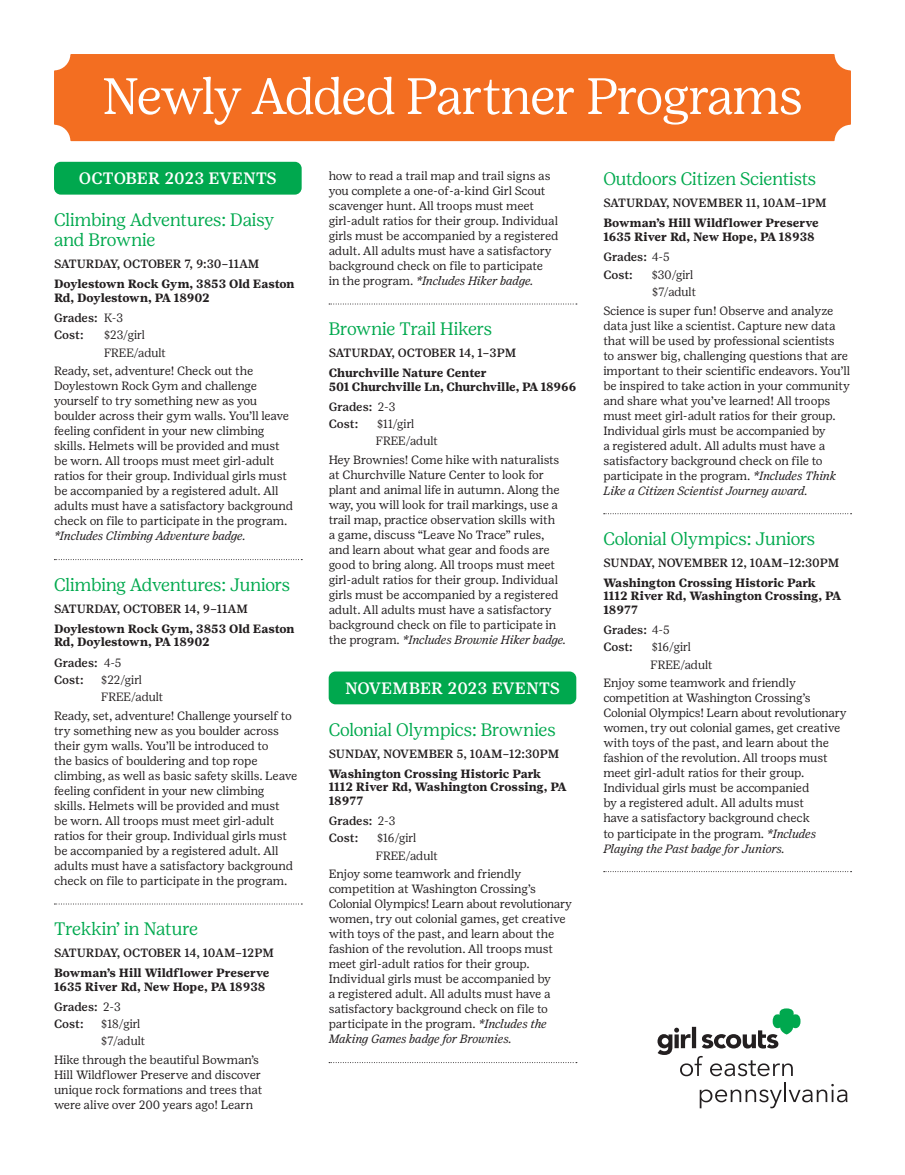
<style>
.page{position:relative;width:905px;height:1175px;background:#fff}
.page>*{position:absolute;margin:0;border:0;box-sizing:border-box;transform-origin:0 0}
.Master_Page_Text{font:300 51px "Girl Scout Display";letter-spacing:-.015em;color:#fff}
.PROGRAM_Event_Title{font:300 18px/20.2px "Girl Scout Display";color:#00a94e}
.PROGRAM_Entering_Grades{font:500 16.5px "Girl Scout Text";color:#fff}
.PROGRAM_Details_copy{font:12px/15px "Girl Scout Text";letter-spacing:-.015em;color:#231f20}
.PROGRAM_Details_-_no_line_copy{font:12px/15px "Girl Scout Text";letter-spacing:-.01em;color:#231f20}
.PROGRAM_Details{font:12px/15px "Girl Scout Text";letter-spacing:-.01em;color:#231f20}
.PROGRAM_Event_Title-2{font:700 12px/13.5px "Girl Scout Text";color:#231f20}
.PROGRAM_Event_Title-3{font:500 12px "Girl Scout Text";letter-spacing:-.01em;color:#231f20}
.PROGRAM_Cost___Grade{font:300 12px "Girl Scout Display";color:#231f20}
.PROGRAM_Cost___Grade-2{font:500 12px "Girl Scout Text";letter-spacing:-.01em;color:#231f20}
.PROGRAM_location{font:700 12px/13.5px "Girl Scout Text";letter-spacing:-.005em;color:#231f20}
.s1{font-family:"Girl Scout Display";font-weight:300}
.s2{font-style:italic}
</style>
<div class="page">
<div style="left:54px;top:54px;width:796px;height:87px;background:#f36e21"></div>
<div style="left:54px;top:162px;width:248px;height:33px;background:#00a84e;border-radius:7px"></div>
<svg style="left:54px;top:559px;width:248px;height:1px"></svg>
<svg style="left:54px;top:903px;width:248px;height:1px"></svg>
<svg style="left:329px;top:304px;width:248px;height:1px"></svg>
<div style="left:328px;top:671px;width:248px;height:33px;background:#00a84e;border-radius:7px"></div>
<svg style="left:329px;top:1062px;width:248px;height:1px"></svg>
<svg style="left:603px;top:513px;width:248px;height:1px"></svg>
<svg style="left:603px;top:871px;width:248px;height:1px"></svg>
<svg style="left:657px;top:1008px;width:143px;height:68px"></svg>
<svg style="left:699px;top:1089px;width:82px;height:19px"></svg>
<hr style="left:784px;top:1082px;width:2px;height:20px;background:#231f20">
<svg style="left:788px;top:1083px;width:59px;height:19px"></svg>
<p class="Master_Page_Text" style="left:102px;top:65px;width:701px">Newly Added Partner Programs</p>
<p class="PROGRAM_Entering_Grades" style="left:79px;top:168px;width:199px">OCTOBER 2023 EVENTS</p>
<p class="PROGRAM_Event_Title" style="left:54px;top:209px;width:222px">Climbing Adventures: Daisy and Brownie</p>
<p class="PROGRAM_Event_Title-3" style="left:54px;top:257px;width:207px">SATURDAY, OCTOBER 7, 9:30–11AM</p>
<p class="PROGRAM_location" style="left:54px;top:277px;width:242px">Doylestown Rock Gym, 3853 Old Easton<br>Rd, Doylestown, PA 18902</p>
<p class="PROGRAM_Cost___Grade-2" style="left:54px;top:311px;width:70px">Grades: <span class="s1">K-3</span></p>
<p class="PROGRAM_Cost___Grade-2" style="left:54px;top:328px;width:31px">Cost:</p>
<p class="PROGRAM_Cost___Grade" style="left:104px;top:328px;width:42px">$23/girl</p>
<p class="PROGRAM_Cost___Grade" style="left:104px;top:345px;width:63px">FREE/adult</p>
<p class="PROGRAM_Details" style="left:54px;top:363px;width:240px">Ready, set, adventure! Check out the Doylestown Rock Gym and challenge yourself to try something new as you boulder across their gym walls. You’ll leave feeling confident in your new climbing skills. Helmets will be provided and must be worn. All troops must meet girl-adult ratios for their group. Individual girls must be accompanied by a registered adult. All adults must have a satisfactory background check on file to participate in the program. <span class="s2">*Includes Climbing Adventure badge.</span></p>
<p class="PROGRAM_Event_Title" style="left:54px;top:574px;width:237px">Climbing Adventures: Juniors</p>
<p class="PROGRAM_Event_Title-3" style="left:54px;top:601px;width:195px">SATURDAY, OCTOBER 14, 9–11AM</p>
<p class="PROGRAM_location" style="left:54px;top:622px;width:242px">Doylestown Rock Gym, 3853 Old Easton<br>Rd, Doylestown, PA 18902</p>
<p class="PROGRAM_Cost___Grade-2" style="left:54px;top:655px;width:69px">Grades: <span class="s1">4-5</span></p>
<p class="PROGRAM_Cost___Grade-2" style="left:54px;top:672px;width:31px">Cost:</p>
<p class="PROGRAM_Cost___Grade" style="left:101px;top:672px;width:42px">$22/girl</p>
<p class="PROGRAM_Cost___Grade" style="left:101px;top:689px;width:63px">FREE/adult</p>
<p class="PROGRAM_Details_copy" style="left:54px;top:708px;width:245px">Ready, set, adventure! Challenge yourself to try something new as you boulder across their gym walls. You’ll be introduced to<br>the basics of bouldering and top rope climbing, as well as basic safety skills. Leave feeling confident in your new climbing skills. Helmets will be provided and must<br>be worn. All troops must meet girl-adult ratios for their group. Individual girls must be accompanied by a registered adult. All adults must have a satisfactory background check on file to participate in the program.</p>
<p class="PROGRAM_Event_Title" style="left:54px;top:918px;width:145px">Trekkin’ in Nature</p>
<p class="PROGRAM_Event_Title-3" style="left:54px;top:945px;width:221px">SATURDAY, OCTOBER 14, 10AM–12PM</p>
<p class="PROGRAM_Event_Title-2" style="left:54px;top:966px;width:217px">Bowman’s Hill Wildflower Preserve<br>1635 River Rd, New Hope, PA 18938</p>
<p class="PROGRAM_Cost___Grade-2" style="left:54px;top:999px;width:68px">Grades: <span class="s1">2-3</span></p>
<p class="PROGRAM_Cost___Grade-2" style="left:54px;top:1016px;width:31px">Cost:</p>
<p class="PROGRAM_Cost___Grade" style="left:101px;top:1016px;width:41px">$18/girl</p>
<p class="PROGRAM_Cost___Grade" style="left:101px;top:1034px;width:45px">$7/adult</p>
<p class="PROGRAM_Details_copy" style="left:54px;top:1052px;width:210px">Hike through the beautiful Bowman’s Hill Wildflower Preserve and discover unique rock formations and trees that were alive over 200 years ago! Learn</p>
<p class="PROGRAM_Details_copy" style="left:328px;top:168px;width:231px">how to read a trail map and trail signs as you complete a one-of-a-kind Girl Scout scavenger hunt. All troops must meet girl-adult ratios for their group. Individual girls must be accompanied by a registered adult. All adults must have a satisfactory background check on file to participate<br>in the program. <span class="s2">*Includes Hiker badge.</span></p>
<p class="PROGRAM_Event_Title" style="left:328px;top:318px;width:165px">Brownie Trail Hikers</p>
<p class="PROGRAM_Event_Title-3" style="left:328px;top:345px;width:189px">SATURDAY, OCTOBER 14, 1–3PM</p>
<p class="PROGRAM_Event_Title-2" style="left:328px;top:366px;width:249px">Churchville Nature Center<br>501 Churchville Ln, Churchville, PA 18966</p>
<p class="PROGRAM_Cost___Grade-2" style="left:328px;top:399px;width:68px">Grades: <span class="s1">2-3</span></p>
<p class="PROGRAM_Cost___Grade-2" style="left:328px;top:417px;width:31px">Cost:</p>
<p class="PROGRAM_Cost___Grade" style="left:377px;top:417px;width:39px">$11/girl</p>
<p class="PROGRAM_Cost___Grade" style="left:376px;top:434px;width:63px">FREE/adult</p>
<p class="PROGRAM_Details_-_no_line_copy" style="left:328px;top:452px;width:239px">Hey Brownies! Come hike with naturalists at Churchville Nature Center to look for plant and animal life in autumn. Along the way, you will look for trail markings, use a trail map, practice observation skills with<br>a game, discuss “Leave No Trace” rules, and learn about what gear and foods are good to bring along. All troops must meet girl-adult ratios for their group. Individual girls must be accompanied by a registered adult. All adults must have a satisfactory background check on file to participate in the program. <span class="s2">*Includes Brownie Hiker badge.</span></p>
<p class="PROGRAM_Entering_Grades" style="left:345px;top:678px;width:216px">NOVEMBER 2023 EVENTS</p>
<p class="PROGRAM_Event_Title" style="left:328px;top:719px;width:228px">Colonial Olympics: Brownies</p>
<p class="PROGRAM_Event_Title-3" style="left:328px;top:746px;width:232px">SUNDAY, NOVEMBER 5, 10AM–12:30PM</p>
<p class="PROGRAM_Event_Title-2" style="left:328px;top:767px;width:239px">Washington Crossing Historic Park<br>1112 River Rd, Washington Crossing, PA<br>18977</p>
<p class="PROGRAM_Cost___Grade-2" style="left:328px;top:813px;width:68px">Grades: <span class="s1">2-3</span></p>
<p class="PROGRAM_Cost___Grade-2" style="left:328px;top:831px;width:31px">Cost:</p>
<p class="PROGRAM_Cost___Grade" style="left:377px;top:831px;width:41px">$16/girl</p>
<p class="PROGRAM_Cost___Grade" style="left:376px;top:848px;width:63px">FREE/adult</p>
<p class="PROGRAM_Details_copy" style="left:328px;top:866px;width:245px">Enjoy some teamwork and friendly competition at Washington Crossing’s Colonial Olympics! Learn about revolutionary women, try out colonial games, get creative with toys of the past, and learn about the fashion of the revolution. All troops must meet girl-adult ratios for their group.<br>Individual girls must be accompanied by<br>a registered adult. All adults must have a satisfactory background check on file to participate in the program. <span class="s2">*Includes the Making Games badge for Brownies.</span></p>
<p class="PROGRAM_Event_Title" style="left:603px;top:169px;width:214px">Outdoors Citizen Scientists</p>
<p class="PROGRAM_Event_Title-3" style="left:603px;top:196px;width:225px">SATURDAY, NOVEMBER 11, 10AM–1PM</p>
<p class="PROGRAM_Event_Title-2" style="left:603px;top:216px;width:217px">Bowman’s Hill Wildflower Preserve<br>1635 River Rd, New Hope, PA 18938</p>
<p class="PROGRAM_Cost___Grade-2" style="left:603px;top:250px;width:68px">Grades: <span class="s1">4-5</span></p>
<p class="PROGRAM_Cost___Grade-2" style="left:603px;top:267px;width:31px">Cost:</p>
<p class="PROGRAM_Cost___Grade" style="left:651px;top:267px;width:43px">$30/girl</p>
<p class="PROGRAM_Cost___Grade" style="left:652px;top:284px;width:45px">$7/adult</p>
<p class="PROGRAM_Details_copy" style="left:603px;top:303px;width:248px">Science is super fun! Observe and analyze data just like a scientist. Capture new data that will be used by professional scientists<br>to answer big, challenging questions that are important to their scientific endeavors. You’ll be inspired to take action in your community and share what you’ve learned! All troops must meet girl-adult ratios for their group.<br>Individual girls must be accompanied by<br>a registered adult. All adults must have a satisfactory background check on file to participate in the program. <span class="s2">*Includes Think Like a Citizen Scientist Journey award.</span></p>
<p class="PROGRAM_Event_Title" style="left:603px;top:528px;width:213px">Colonial Olympics: Juniors</p>
<p class="PROGRAM_Event_Title-3" style="left:603px;top:555px;width:237px">SUNDAY, NOVEMBER 12, 10AM–12:30PM</p>
<p class="PROGRAM_Event_Title-2" style="left:603px;top:576px;width:239px">Washington Crossing Historic Park<br>1112 River Rd, Washington Crossing, PA<br>18977</p>
<p class="PROGRAM_Cost___Grade-2" style="left:603px;top:622px;width:68px">Grades: <span class="s1">4-5</span></p>
<p class="PROGRAM_Cost___Grade-2" style="left:603px;top:640px;width:31px">Cost:</p>
<p class="PROGRAM_Cost___Grade" style="left:651px;top:640px;width:41px">$16/girl</p>
<p class="PROGRAM_Cost___Grade" style="left:650px;top:657px;width:63px">FREE/adult</p>
<p class="PROGRAM_Details_copy" style="left:603px;top:675px;width:245px">Enjoy some teamwork and friendly competition at Washington Crossing’s Colonial Olympics! Learn about revolutionary women, try out colonial games, get creative with toys of the past, and learn about the fashion of the revolution. All troops must meet girl-adult ratios for their group.<br>Individual girls must be accompanied<br>by a registered adult. All adults must<br>have a satisfactory background check<br>to participate in the program. <span class="s2">*Includes Playing the Past badge for Juniors.</span></p>
</div>
